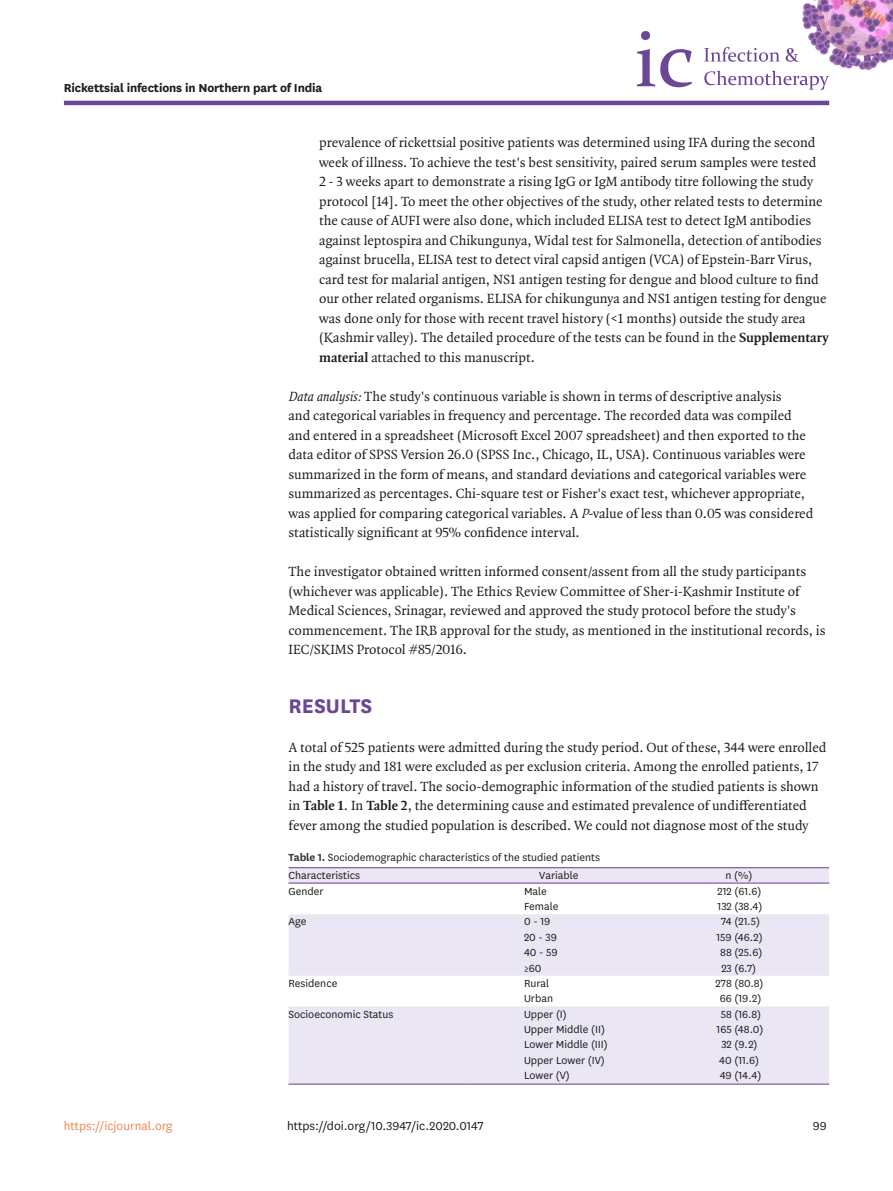
<style>
.page{position:relative;width:893px;height:1191px;background:#fff}
.page>*{position:absolute;margin:0;border:0;box-sizing:border-box;transform-origin:0 0}
.body_title1{font:700 23.1px "National";color:#6c4796}
.body_p{font:14.25px/19.5px "Quadraat OT";color:#1d1d1b}
.lu1_l{font:14.25px/19.5px "Quadraat OT";color:#1d1d1b}
.body_p_first{font:14.25px/19.5px "Quadraat OT";color:#1d1d1b}
.alt-title-type{font:700 13.5px "National";letter-spacing:-.01em;color:#1d1d1b}
.doi_running_footer{font:13.5px "National";color:#1d1d1b}
.t1{font:13.5px "National";color:#f18752}
.tbody_entry{font:12px "National";color:#1d1d1b}
.table-wrap_caption{font:12px "National";color:#1d1d1b}
.thead_entry{font:12px "National";color:#1d1d1b}
.s1{font-weight:700}
.s2{font-style:italic}
.s3{font-weight:700;color:#3d3d3c}
</style>
<div class="page">
<img style="left:798px;top:0;width:95px;height:70px">
<svg style="left:637px;top:31px;width:55px;height:56px"></svg>
<svg style="left:704px;top:71px;width:125px;height:19px"></svg>
<svg style="left:704px;top:47px;width:94px;height:15px"></svg>
<hr style="left:64px;top:101px;width:765px;height:4px;background:#6c4796">
<svg style="left:289px;top:868px;width:540px;height:215px;fill:#eae6f4"></svg>
<hr style="left:289px;top:867px;width:180px;height:1px;background:#6c4796">
<hr style="left:469px;top:867px;width:180px;height:1px;background:#6c4796">
<hr style="left:649px;top:867px;width:180px;height:1px;background:#6c4796">
<hr style="left:289px;top:882px;width:180px;height:1px;background:#6c4796">
<hr style="left:469px;top:882px;width:180px;height:1px;background:#6c4796">
<hr style="left:649px;top:882px;width:180px;height:1px;background:#6c4796">
<hr style="left:289px;top:1083px;width:180px;height:1px;background:#6c4796">
<hr style="left:469px;top:1083px;width:180px;height:1px;background:#6c4796">
<hr style="left:649px;top:1083px;width:180px;height:1px;background:#6c4796">
<p class="alt-title-type" style="left:64px;top:78px;width:260px">Rickettsial infections in Northern part of India</p>
<p class="lu1_l" style="left:319px;top:133px;width:511px">prevalence of rickettsial positive patients was determined using IFA during the second week of illness. To achieve the test's best sensitivity, paired serum samples were tested<br>2 - 3 weeks apart to demonstrate a rising IgG or IgM antibody titre following the study protocol [14]. To meet the other objectives of the study, other related tests to determine the cause of AUFI were also done, which included ELISA test to detect IgM antibodies against leptospira and Chikungunya, Widal test for Salmonella, detection of antibodies against brucella, ELISA test to detect viral capsid antigen (VCA) of Epstein-Barr Virus, card test for malarial antigen, NS1 antigen testing for dengue and blood culture to find our other related organisms. ELISA for chikungunya and NS1 antigen testing for dengue was done only for those with recent travel history (&lt;1 months) outside the study area (Kashmir valley). The detailed procedure of the tests can be found in the <span class="s1">Supplementary material</span> attached to this manuscript.</p>
<p class="body_p" style="left:289px;top:386px;width:526px"><span class="s2">Dataanalysis:</span>The study's continuous variable is shown in terms of descriptive analysis<br>and categorical variables in frequency and percentage. The recorded data was compiled and entered in a spreadsheet (Microsoft Excel 2007 spreadsheet) and then exported to the data editor of SPSS Version 26.0 (SPSS Inc., Chicago, IL, USA). Continuous variables were summarized in the form of means, and standard deviations and categorical variables were summarized as percentages. Chi-square test or Fisher's exact test, whichever appropriate, was applied for comparing categorical variables. A <span class="s2">P</span>-value of less than 0.05 was considered statistically significant at 95% confidence interval.</p>
<p class="body_p" style="left:289px;top:562px;width:539px">The investigator obtained written informed consent/assent from all the study participants (whichever was applicable). The Ethics Review Committee of Sher-i-Kashmir Institute of Medical Sciences, Srinagar, reviewed and approved the study protocol before the study's commencement. The IRB approval for the study, as mentioned in the institutional records, is IEC/SKIMS Protocol #85/2016.</p>
<p class="body_title1" style="left:289px;top:689px;width:85px">RESULTS</p>
<p class="body_p_first" style="left:289px;top:737px;width:539px">A total of 525 patients were admitted during the study period. Out of these, 344 were enrolled in the study and 181 were excluded as per exclusion criteria. Among the enrolled patients, 17 had a history of travel. The socio-demographic information of the studied patients is shown in <span class="s1">Table 1</span>. In <span class="s1">Table 2</span>, the determining cause and estimated prevalence of undifferentiated fever among the studied population is described. We could not diagnose most of the study</p>
<p class="table-wrap_caption" style="left:289px;top:849px;width:313px"><span class="s3">Table 1.</span> Sociodemographic characteristics of the studied patients</p>
<p class="thead_entry" style="left:289px;top:867px;width:73px">Characteristics</p>
<p class="thead_entry" style="left:539px;top:867px;width:41px">Variable</p>
<p class="thead_entry" style="left:726px;top:867px;width:28px">n (%)</p>
<p class="tbody_entry" style="left:289px;top:883px;width:37px">Gender</p>
<p class="tbody_entry" style="left:524px;top:883px;width:24px">Male</p>
<p class="tbody_entry" style="left:717px;top:883px;width:45px">212 (61.6)</p>
<p class="tbody_entry" style="left:524px;top:898px;width:36px">Female</p>
<p class="tbody_entry" style="left:717px;top:898px;width:47px">132 (38.4)</p>
<p class="tbody_entry" style="left:289px;top:914px;width:19px">Age</p>
<p class="tbody_entry" style="left:524px;top:914px;width:28px">0 - 19</p>
<p class="tbody_entry" style="left:721px;top:914px;width:40px">74 (21.5)</p>
<p class="tbody_entry" style="left:524px;top:929px;width:34px">20 - 39</p>
<p class="tbody_entry" style="left:716px;top:929px;width:48px">159 (46.2)</p>
<p class="tbody_entry" style="left:524px;top:944px;width:35px">40 - 59</p>
<p class="tbody_entry" style="left:720px;top:944px;width:44px">88 (25.6)</p>
<p class="tbody_entry" style="left:524px;top:960px;width:19px">≥60</p>
<p class="tbody_entry" style="left:721px;top:960px;width:36px">23 (6.7)</p>
<p class="tbody_entry" style="left:289px;top:975px;width:50px">Residence</p>
<p class="tbody_entry" style="left:524px;top:975px;width:26px">Rural</p>
<p class="tbody_entry" style="left:716px;top:975px;width:49px">278 (80.8)</p>
<p class="tbody_entry" style="left:524px;top:990px;width:30px">Urban</p>
<p class="tbody_entry" style="left:720px;top:990px;width:43px">66 (19.2)</p>
<p class="tbody_entry" style="left:289px;top:1006px;width:106px">Socioeconomic Status</p>
<p class="tbody_entry" style="left:524px;top:1006px;width:44px">Upper (I)</p>
<p class="tbody_entry" style="left:721px;top:1006px;width:42px">58 (16.8)</p>
<p class="tbody_entry" style="left:524px;top:1021px;width:82px">Upper Middle (II)</p>
<p class="tbody_entry" style="left:717px;top:1021px;width:48px">165 (48.0)</p>
<p class="tbody_entry" style="left:524px;top:1036px;width:85px">Lower Middle (III)</p>
<p class="tbody_entry" style="left:721px;top:1036px;width:38px">32 (9.2)</p>
<p class="tbody_entry" style="left:524px;top:1052px;width:82px">Upper Lower (IV)</p>
<p class="tbody_entry" style="left:719px;top:1052px;width:41px">40 (11.6)</p>
<p class="tbody_entry" style="left:524px;top:1067px;width:47px">Lower (V)</p>
<p class="tbody_entry" style="left:720px;top:1067px;width:43px">49 (14.4)</p>
<p class="t1" style="left:64px;top:1116px;width:110px">https://icjournal.org</p>
<p class="doi_running_footer" style="left:287px;top:1116px;width:198px">https://doi.org/10.3947/ic.2020.0147</p>
<p class="doi_running_footer" style="left:813px;top:1116px;width:15px">99</p>
</div>
